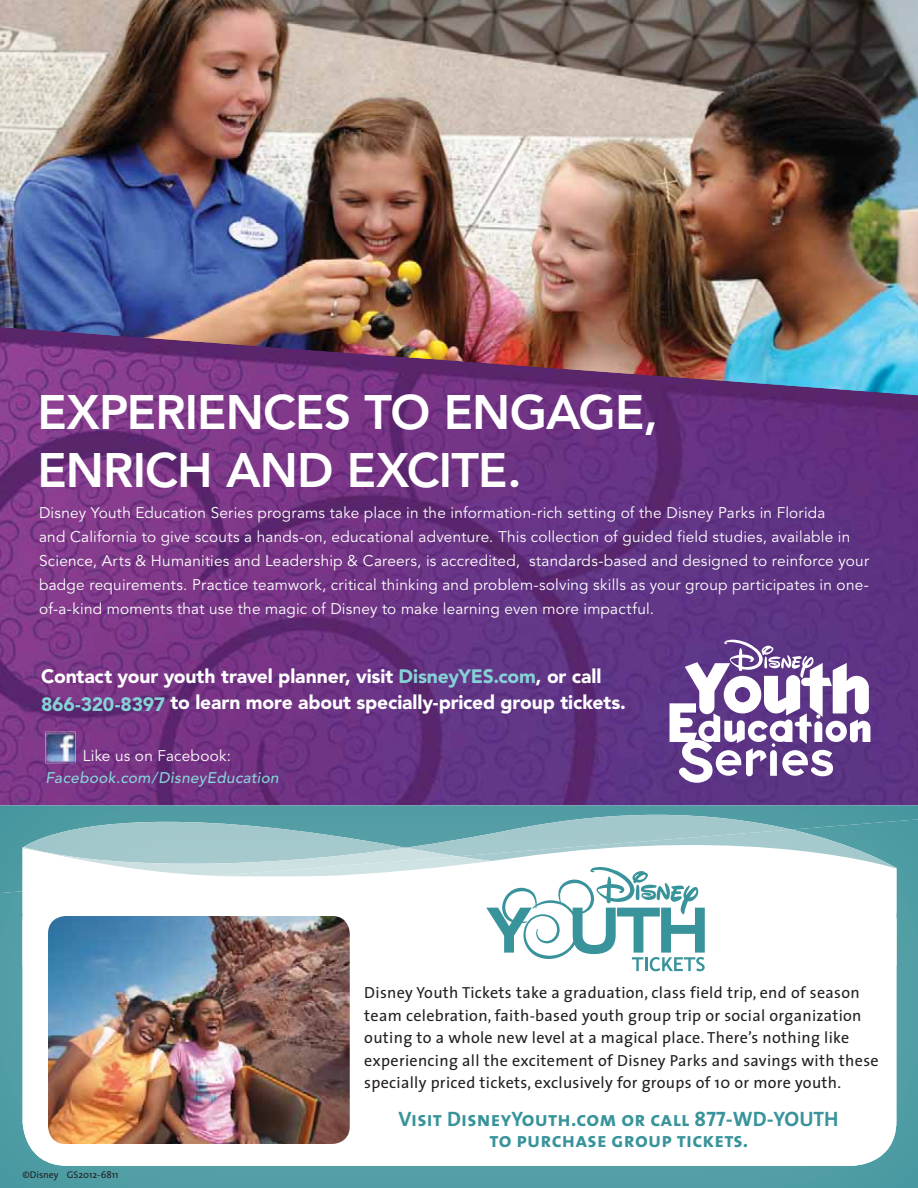
<style>
.page{position:relative;width:918px;height:1188px;background:#fff}
.page>*{position:absolute;margin:0;border:0;box-sizing:border-box;transform-origin:0 0}
.t1{font:800 48px/57.9px "Avenir";letter-spacing:-.015em;color:#fff}
.t2{font:21px/21px "The Sans Bold Caps";letter-spacing:.01em;color:#38939b;text-align:center}
.t3{font:900 19.35px/25.8px "Avenir";letter-spacing:-.01em;color:#fff}
.t4{font:16.05px/22.5px "The Sans";letter-spacing:.02em;color:#231f20}
.t5{font:15.3px/24.2px "Avenir";letter-spacing:.01em;color:#fff}
.t6{font:italic 500 15.3px "Avenir";letter-spacing:.025em;color:#86d1d6}
.t7{font:9.75px "The Sans";color:#231f20}
.s1{color:#86d1d6}
</style>
<div class="page">
<img style="left:0;top:0;width:918px;height:327px">
<img style="left:0;top:327px;width:918px;height:478px">
<img style="left:46px;top:732px;width:30px;height:31px">
<img style="left:46px;top:761px;width:30px;height:1px">
<svg style="left:670px;top:640px;width:200px;height:143px"></svg>
<div style="left:0;top:893px;width:918px;height:295px;background:#529ea5"></div>
<img style="left:0;top:805px;width:918px;height:88px">
<svg style="left:23px;top:971px;width:873px;height:195px"></svg>
<img style="left:406px;top:815px;width:385px;height:9px">
<img style="left:896px;top:868px;width:1px;height:98px">
<img style="left:24px;top:822px;width:382px;height:2px">
<svg style="left:23px;top:824px;width:873px;height:40px;fill:#a4c9cd"></svg>
<svg style="left:23px;top:864px;width:873px;height:107px"></svg>
<img style="left:48px;top:916px;width:302px;height:228px;border-radius:18px">
<h1 class="t1" style="left:37px;top:387px;width:622px">EXPERIENCES TO ENGAGE,<br>ENRICH AND EXCITE.</h1>
<p class="t5" style="left:39px;top:502px;width:832px">Disney Youth Education Series programs take place in the information-rich setting of the Disney Parks in Florida<br>and California to give scouts a hands-on, educational adventure. This collection of guided field studies, available in Science, Arts &amp; Humanities and Leadership &amp; Careers, is accredited, standards-based and designed to reinforce your badge requirements. Practice teamwork, critical thinking and problem-solving skills as your group participates in one&shy;of-a-kind moments that use the magic of Disney to make learning even more impactful.</p>
<p class="t3" style="left:41px;top:665px;width:586px">Contact your youth travel planner, visit <span class="s1">DisneyYES.com</span>, or call<br><span class="s1">866-320-8397</span> to learn more about specially-priced group tickets.</p>
<p class="t5" style="left:83px;top:745px;width:150px">Like us on Facebook:</p>
<p class="t6" style="left:46px;top:772px;width:235px">Facebook.com/DisneyEducation</p>
<p class="t7" style="left:23px;top:1171px;width:97px">©Disney GS2012-6811</p>
<p class="t4" style="left:364px;top:983px;width:516px">Disney Youth Tickets take a graduation, class field trip, end of season team celebration, faith-based youth group trip or social organization outing to a whole new level at a magical place. There’s nothing like experiencing all the excitement of Disney Parks and savings with these specially priced tickets, exclusively for groups of 10 or more youth.</p>
<h2 class="t2" style="left:399px;top:1108px;width:442px">Visit DisneyYouth.com or call 877-WD-YOUTH to purchase group tickets.</h2>
</div>
